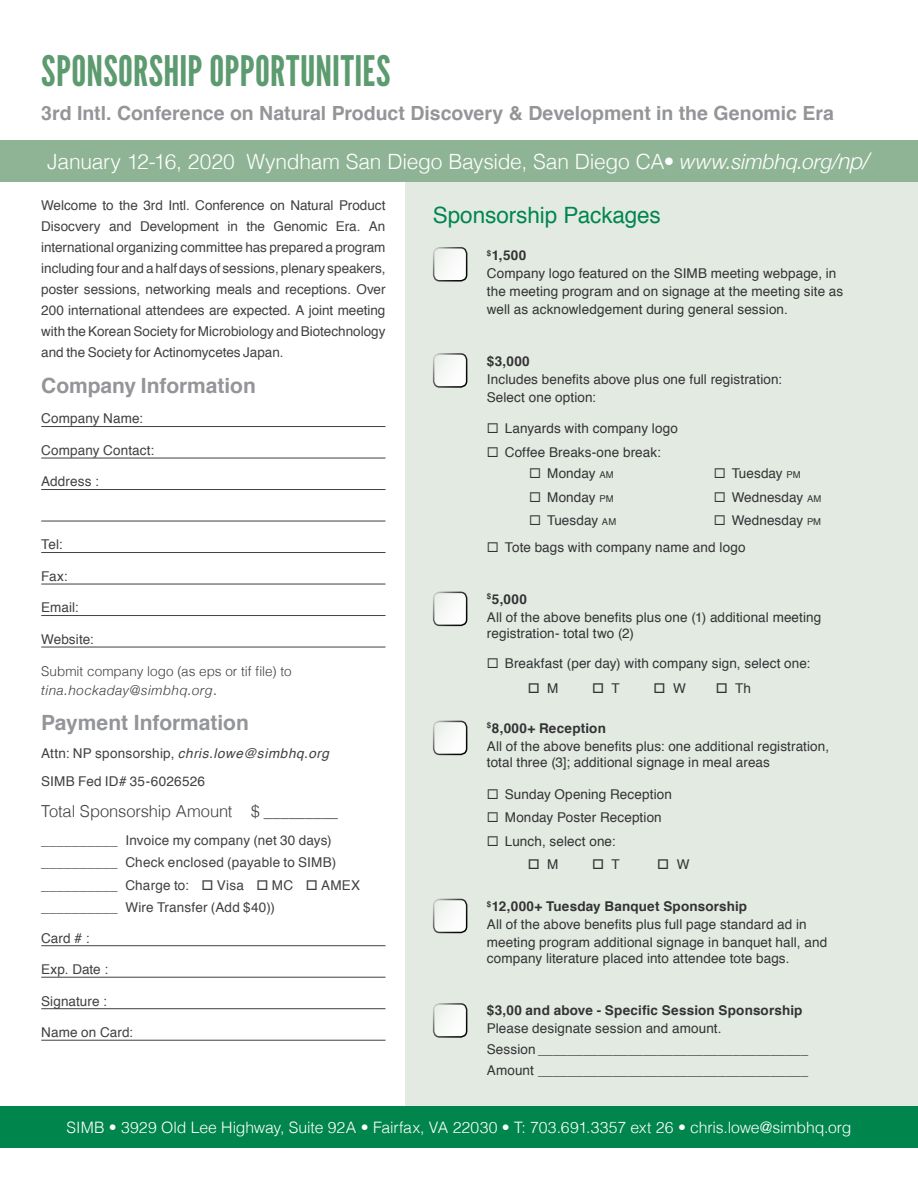
<style>
.page{position:relative;width:918px;height:1188px;background:#fff}
.page>*{position:absolute;margin:0;border:0;box-sizing:border-box;transform-origin:0 0}
.t1{font:42px "League Gothic";letter-spacing:.01em;color:#5c9b6f}
.t2{font:22.5px "Helvetica";letter-spacing:-.005em;color:#00864d}
.t3{font:300 21px "Helvetica";letter-spacing:-.01em;color:#fff}
.t4{font:700 21px "Helvetica";letter-spacing:-.005em;color:#939598}
.t5{font:700 19.5px "Helvetica";color:#939598}
.t6{font:300 16.5px "Helvetica";letter-spacing:-.005em;color:#414042}
.t7{font:300 15.75px "Helvetica";letter-spacing:-.005em;color:#fff}
.t8{font:13.5px/18px "Helvetica";letter-spacing:.01em;color:#333334}
.t9{font:13.5px/21px "Helvetica";letter-spacing:.01em;color:#414042}
.t10{font:700 13.5px "Helvetica";letter-spacing:.01em;color:#333334}
.t11{font:300 13.5px "Helvetica";color:#414042}
.t12{font:italic 300 13.5px "Helvetica Neue";letter-spacing:.05em;color:#414042}
.s1{font-family:"Helvetica Neue";font-style:italic}
.s2{font-family:"Helvetica Neue";font-style:italic;font-size:22.5px}
.s3{font-family:"Helvetica";font-style:normal;font-size:16.5px}
.s4{font-style:italic}
.s5{font-weight:700}
.s6{font-size:9.45px}
</style>
<div class="page">
<div style="left:406px;top:175px;width:512px;height:931px;background:#e3eae2"></div>
<div style="left:434px;top:248px;width:33px;height:33px;background:#f7f9f7;border-radius:6px"></div>
<div style="left:433px;top:247px;width:34px;height:35px;border:2px solid #000;border-radius:6px"></div>
<div style="left:434px;top:354px;width:33px;height:33px;background:#f7f9f7;border-radius:6px"></div>
<div style="left:433px;top:353px;width:34px;height:35px;border:2px solid #000;border-radius:6px"></div>
<div style="left:434px;top:592px;width:33px;height:33px;background:#f7f9f7;border-radius:6px"></div>
<div style="left:433px;top:592px;width:34px;height:34px;border:2px solid #000;border-radius:6px"></div>
<div style="left:434px;top:721px;width:33px;height:33px;background:#f7f9f7;border-radius:6px"></div>
<div style="left:433px;top:721px;width:34px;height:34px;border:2px solid #000;border-radius:6px"></div>
<div style="left:434px;top:899px;width:33px;height:33px;background:#f7f9f7;border-radius:6px"></div>
<div style="left:433px;top:899px;width:34px;height:34px;border:2px solid #000;border-radius:6px"></div>
<div style="left:434px;top:1004px;width:33px;height:33px;background:#f7f9f7;border-radius:6px"></div>
<div style="left:433px;top:1003px;width:34px;height:35px;border:2px solid #000;border-radius:6px"></div>
<hr style="left:41px;top:426px;width:345px;height:1px;background:#414042">
<hr style="left:41px;top:458px;width:345px;height:1px;background:#414042">
<hr style="left:41px;top:489px;width:345px;height:1px;background:#414042">
<hr style="left:41px;top:521px;width:345px;height:1px;background:#414042">
<hr style="left:41px;top:552px;width:345px;height:1px;background:#414042">
<hr style="left:41px;top:584px;width:345px;height:1px;background:#414042">
<hr style="left:41px;top:615px;width:345px;height:1px;background:#414042">
<hr style="left:41px;top:647px;width:345px;height:1px;background:#414042">
<hr style="left:41px;top:945px;width:345px;height:1px;background:#414042">
<hr style="left:41px;top:977px;width:345px;height:1px;background:#414042">
<hr style="left:41px;top:1008px;width:345px;height:1px;background:#414042">
<hr style="left:41px;top:1040px;width:345px;height:1px;background:#414042">
<div style="left:0;top:140px;width:918px;height:41px;background:#8fb495"></div>
<div style="left:0;top:1106px;width:918px;height:42px;background:#00864d"></div>
<h1 class="t1" style="left:41px;top:46px;width:351px">SPONSORSHIP OPPORTUNITIES</h1>
<h3 class="t5" style="left:41px;top:98px;width:794px">3rd Intl. Conference on Natural Product Discovery &amp; Development in the Genomic Era</h3>
<h3 class="t3" style="left:47px;top:143px;width:825px">January 12-16, 2020 Wyndham San Diego Bayside, San Diego CA• <span class="s1">www.simbhq.org/</span><span class="s2">np/</span></h3>
<p class="t9" style="left:41px;top:195px;width:346px;text-align:justify">Welcome to the 3rd Intl. Conference on Natural Product Disocvery and Development in the Genomic Era. An international organizing committee has prepared a program including four and a half days of sessions, plenary speakers, poster sessions, networking meals and receptions. Over 200 international attendees are expected. A joint meeting with the Korean Society for Microbiology and Biotechnology and the Society for Actinomycetes Japan.</p>
<h3 class="t4" style="left:41px;top:368px;width:216px">Company Information</h3>
<p class="t9" style="left:41px;top:409px;width:103px">Company Name:</p>
<p class="t9" style="left:41px;top:440px;width:114px">Company Contact:</p>
<p class="t9" style="left:41px;top:472px;width:59px">Address :</p>
<p class="t9" style="left:41px;top:535px;width:23px">Tel:</p>
<p class="t9" style="left:41px;top:566px;width:28px">Fax:</p>
<p class="t9" style="left:41px;top:598px;width:39px">Email:</p>
<p class="t9" style="left:41px;top:629px;width:54px">Website:</p>
<p class="t11" style="left:41px;top:659px;width:252px">Submit company logo (as eps or tif file) to</p>
<p class="t12" style="left:41px;top:680px;width:178px">tina.hockaday@simbhq.org<span class="s3">.</span></p>
<h3 class="t4" style="left:41px;top:706px;width:209px">Payment Information</h3>
<p class="t9" style="left:41px;top:739px;width:289px;line-height:28.3px">Attn: NP sponsorship, <span class="s4">chris.lowe@simbhq.org<br></span>SIMB Fed ID# 35-6026526</p>
<p class="t6" style="left:41px;top:797px;width:298px">Total Sponsorship Amount $ _________</p>
<p class="t9" style="left:41px;top:829px;width:321px;line-height:22.4px">__________ Invoice my company (net 30 days) __________ Check enclosed (payable to SIMB) __________ Charge to: □ Visa □ MC □ AMEX __________ Wire Transfer (Add $40))</p>
<p class="t9" style="left:41px;top:928px;width:50px">Card # :</p>
<p class="t9" style="left:41px;top:959px;width:69px">Exp. Date :</p>
<p class="t9" style="left:41px;top:991px;width:67px">Signature :</p>
<p class="t9" style="left:41px;top:1022px;width:93px">Name on Card:</p>
<h2 class="t2" style="left:433px;top:198px;width:229px">Sponsorship Packages</h2>
<p class="t8" style="left:487px;top:247px;width:358px"><sup>$</sup><span class="s5">1,500<br></span>Company logo featured on the SIMB meeting webpage, in the meeting program and on signage at the meeting site as well as acknowledgement during general session.</p>
<p class="t10" style="left:487px;top:350px;width:44px">$3,000</p>
<p class="t8" style="left:487px;top:371px;width:297px">Includes benefits above plus one full registration:<br>Select one option:</p>
<p class="t8" style="left:487px;top:420px;width:192px">◻ Lanyards with company logo</p>
<p class="t8" style="left:487px;top:443px;width:175px">◻ Coffee Breaks-one break:</p>
<p class="t8" style="left:529px;top:465px;width:86px">◻ Monday <span class="s6">AM</span></p>
<p class="t8" style="left:529px;top:488px;width:86px">◻ Monday <span class="s6">PM</span></p>
<p class="t8" style="left:529px;top:512px;width:89px">◻ Tuesday <span class="s6">AM</span></p>
<p class="t8" style="left:714px;top:465px;width:88px">◻ Tuesday <span class="s6">PM</span></p>
<p class="t8" style="left:714px;top:488px;width:109px">◻ Wednesday <span class="s6">AM</span></p>
<p class="t8" style="left:714px;top:512px;width:109px">◻ Wednesday <span class="s6">PM</span></p>
<p class="t8" style="left:487px;top:539px;width:260px">◻ Tote bags with company name and logo</p>
<p class="t8" style="left:487px;top:591px;width:336px"><sup>$</sup><span class="s5">5,000<br></span>All of the above benefits plus one (1) additional meeting</p>
<p class="t8" style="left:487px;top:625px;width:148px">registration- total two (2)</p>
<p class="t8" style="left:487px;top:654px;width:325px">◻ Breakfast (per day) with company sign, select one:</p>
<p class="t8" style="left:528px;top:680px;width:32px">□ M</p>
<p class="t8" style="left:592px;top:680px;width:29px">□ T</p>
<p class="t8" style="left:654px;top:680px;width:34px">□ W</p>
<p class="t8" style="left:716px;top:680px;width:37px">□ Th</p>
<p class="t8" style="left:487px;top:720px;width:344px"><sup>$</sup><span class="s5">8,000+ Reception<br></span>All of the above benefits plus: one additional registration,</p>
<p class="t8" style="left:487px;top:754px;width:285px">total three (3]; additional signage in meal areas</p>
<p class="t8" style="left:487px;top:786px;width:187px">◻ Sunday Opening Reception</p>
<p class="t8" style="left:487px;top:809px;width:176px">◻ Monday Poster Reception</p>
<p class="t8" style="left:487px;top:832px;width:130px">◻ Lunch, select one:</p>
<p class="t8" style="left:528px;top:856px;width:32px">□ M</p>
<p class="t8" style="left:592px;top:856px;width:29px">□ T</p>
<p class="t8" style="left:657px;top:856px;width:34px">□ W</p>
<p class="t8" style="left:487px;top:898px;width:342px"><sup>$</sup><span class="s5">12,000+ Tuesday Banquet Sponsorship<br></span>All of the above benefits plus full page standard ad in meeting program additional signage in banquet hall, and</p>
<p class="t8" style="left:487px;top:950px;width:304px">company literature placed into attendee tote bags.</p>
<p class="t10" style="left:487px;top:1000px;width:317px">$3,00 and above - Specific Session Sponsorship</p>
<p class="t8" style="left:487px;top:1018px;width:323px;line-height:21px">Please designate session and amount.<br>Session ____________________________________<br>Amount ____________________________________</p>
<p class="t7" style="left:67px;top:1114px;width:786px">SIMB • 3929 Old Lee Highway, Suite 92A • Fairfax, VA 22030 • T: 703.691.3357 ext 26 • chris.lowe@simbhq.org</p>
</div>
